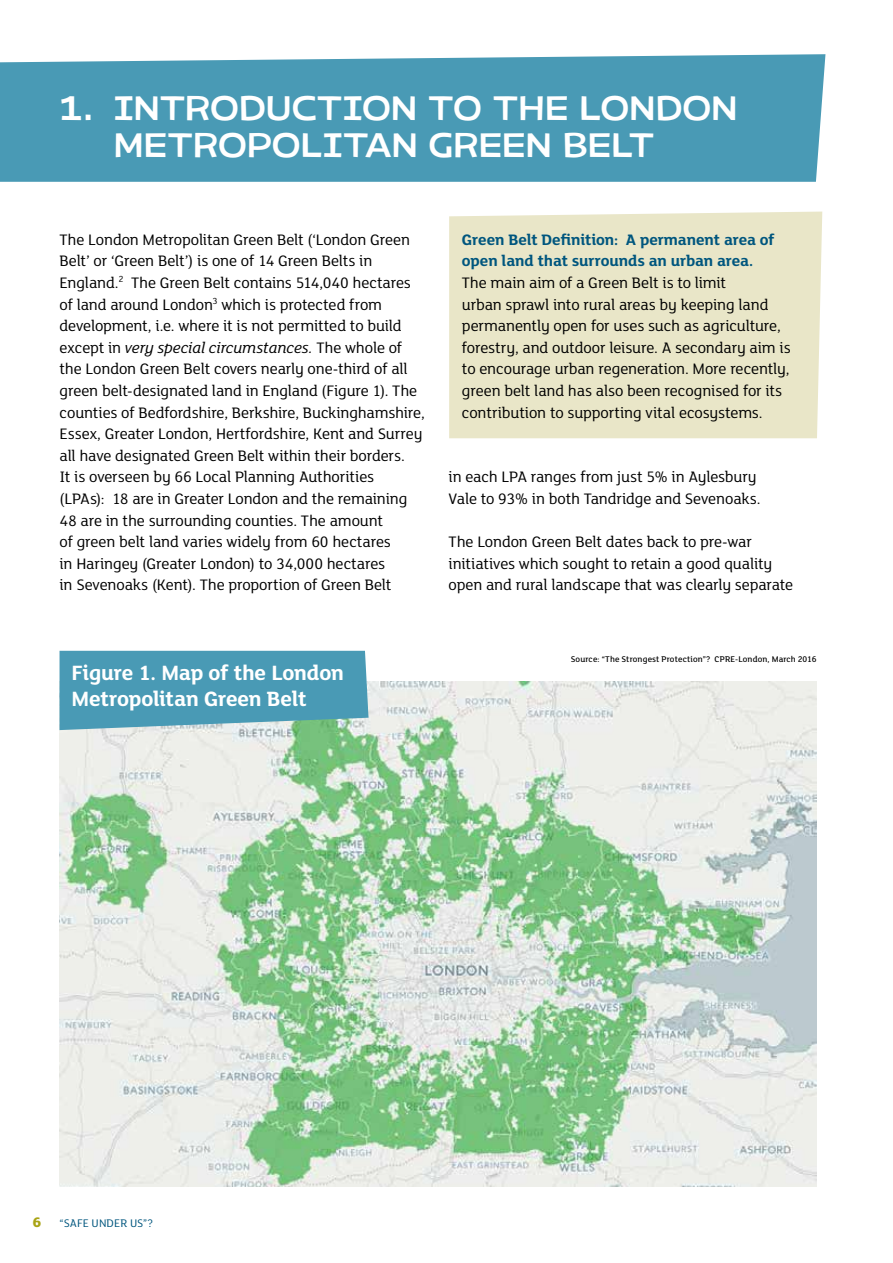
<style>
.page{position:relative;width:893px;height:1263px;background:#fff}
.page>*{position:absolute;margin:0;border:0;box-sizing:border-box;transform-origin:0 0}
.t1{font:33px/37.5px "Rustic Open";letter-spacing:-.015em;color:#fff}
.t2{font:700 22.5px/25.5px "FS Lola";letter-spacing:-.01em;color:#fff}
.t3{font:16.5px/21.6px "FS Lola";letter-spacing:-.01em;color:#000}
.t4{font:700 16.5px/21.6px "FS Lola";letter-spacing:-.005em;color:#00567e}
.t5{font:12px "FS Lola";letter-spacing:.01em;color:#00567e}
.t6{font:500 9px "FS Lola";letter-spacing:.015em;color:#000}
.s1{font-style:italic}
.s2{font-weight:800;font-size:15px;color:#a9a415}
</style>
<div class="page">
<div style="left:0;top:54px;width:825px;height:128px;background:#499ab5"></div>
<div style="left:449px;top:212px;width:373px;height:226px;background:#e9e6c8"></div>
<img style="left:60px;top:682px;width:756px;height:504px">
<svg style="left:60px;top:651px;width:309px;height:79px;background:#529fb6"></svg>
<h1 class="t1" style="left:60px;top:91px;width:52px">1. IN</h1>
<h1 class="t1" style="left:159px;top:91px;width:53px">TROD</h1>
<h1 class="t1" style="left:266px;top:91px;width:102px">UCTION</h1>
<h1 class="t1" style="left:114px;top:91px;width:515px;text-indent:314px">TO THE LONDON<br>METROPOLITAN GREEN</h1>
<h1 class="t1" style="left:563px;top:128px;width:94px">BELT</h1>
<p class="t3" style="left:60px;top:228px;width:367px">The London Metropolitan Green Belt (‘London Green Belt’ or ‘Green Belt’) is one of 14 Green Belts in England.<sup>2</sup> The Green Belt contains 514,040 hectares of land around London<sup>3</sup> which is protected from development, i.e. where it is not permitted to build except in <span class="s1">very special circumstances.</span> The whole of the London Green Belt covers nearly one-third of all green belt-designated land in England (Figure 1). The counties of Bedfordshire, Berkshire, Buckinghamshire, Essex, Greater London, Hertfordshire, Kent and Surrey all have designated Green Belt within their borders.<br>It is overseen by 66 Local Planning Authorities<br>(LPAs): 18 are in Greater London and the remaining 48 are in the surrounding counties. The amount<br>of green belt land varies widely from 60 hectares<br>in Haringey (Greater London) to 34,000 hectares<br>in Sevenoaks (Kent). The proportion of Green Belt</p>
<h2 class="t2" style="left:71px;top:659px;width:274px">Figure 1. Map of the London<br>Metropolitan Green Belt</h2>
<p class="t4" style="left:462px;top:228px;width:314px">Green Belt Definition: A permanent area of open land that surrounds an urban area.</p>
<p class="t3" style="left:462px;top:271px;width:330px">The main aim of a Green Belt is to limit<br>urban sprawl into rural areas by keeping land permanently open for uses such as agriculture, forestry, and outdoor leisure. A secondary aim is to encourage urban regeneration. More recently, green belt land has also been recognised for its contribution to supporting vital ecosystems.</p>
<p class="t3" style="left:449px;top:465px;width:313px">in each LPA ranges from just 5% in Aylesbury<br>Vale to 93% in both Tandridge and Sevenoaks.</p>
<p class="t3" style="left:449px;top:530px;width:346px">The London Green Belt dates back to pre-war initiatives which sought to retain a good quality open and rural landscape that was clearly separate</p>
<p class="t6" style="left:571px;top:653px;width:247px">Source: “The Strongest Protection”? CPRE-London, March 2016</p>
<p class="t5" style="left:32px;top:1216px;width:122px"><span class="s2">6</span> “Safe under us”?</p>
</div>
